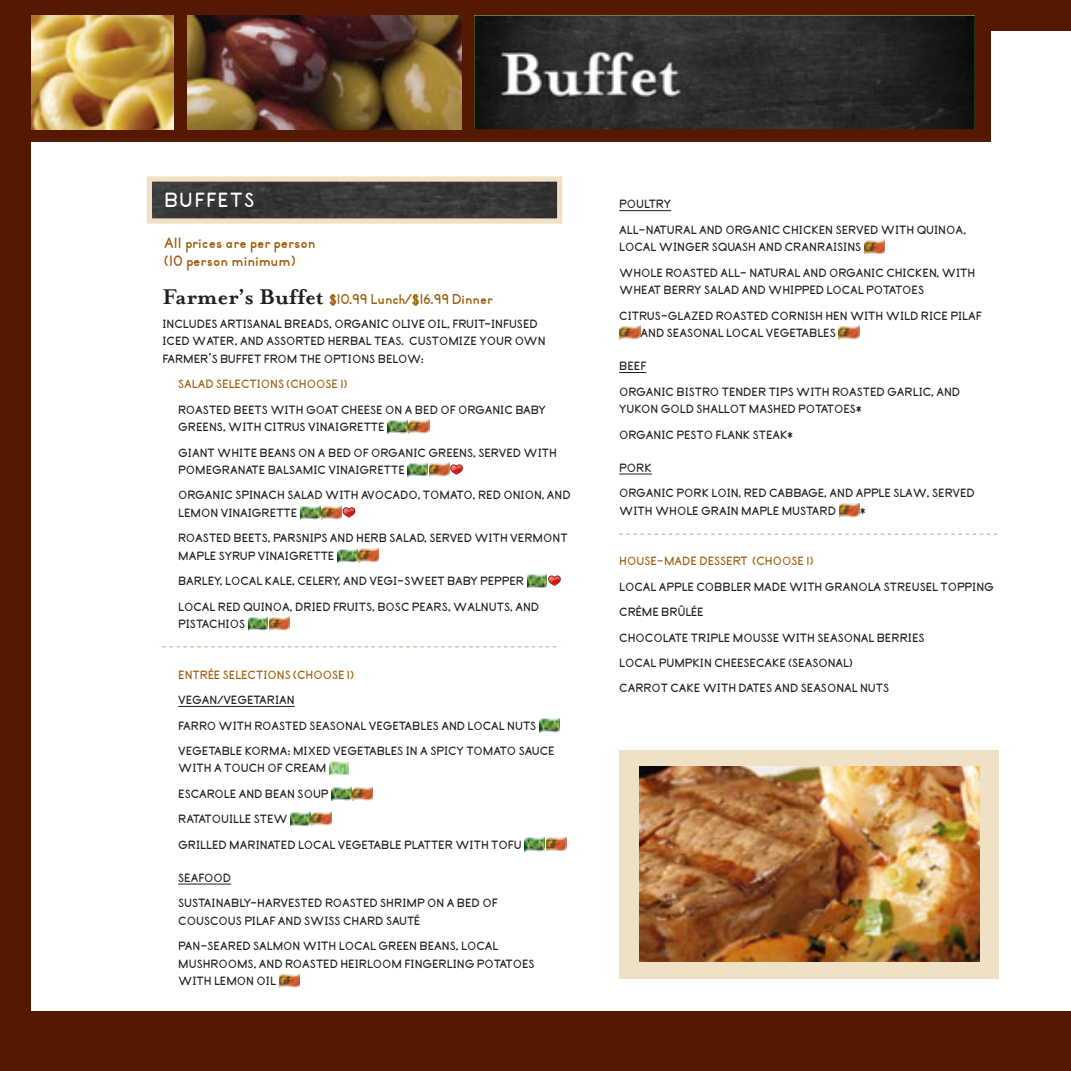
<style>
.page{position:relative;width:1071px;height:1071px;background:#541900}
.page>*{position:absolute;margin:0;border:0;box-sizing:border-box;transform-origin:0 0}
.t1{font:700 26.25px "Primer Print";letter-spacing:.06em;color:#fff}
.t2{font:700 19.25px/17.5px "Primer Print";color:#9c5f0c}
.t3{font:700 18.38px "Primer Print";color:#9c5f0c}
.t4{font:700 15.4px/25.4px "Primer Print";color:#231f20}
.t5{font:700 15.4px "Primer Print";color:#9c5f0c}
.s1{font-family:"Mrs Eaves";font-size:24.5px;color:#231f20}
</style>
<div class="page">
<div style="left:32px;top:32px;width:1039px;height:979px;background:#fff"></div>
<img style="left:153px;top:182px;width:403px;height:36px">
<div style="left:147px;top:176px;width:415px;height:48px;border:5px solid #eee1c5"></div>
<hr style="left:178px;top:706px;width:117px;height:1px;background:#231f20">
<hr style="left:178px;top:884px;width:53px;height:1px;background:#231f20">
<img style="left:388px;top:420px;width:19px;height:14px">
<img style="left:409px;top:420px;width:20px;height:14px">
<img style="left:408px;top:463px;width:41px;height:14px">
<svg style="left:450px;top:464px;width:13px;height:11px"></svg>
<img style="left:300px;top:506px;width:20px;height:13px">
<img style="left:322px;top:506px;width:20px;height:13px">
<svg style="left:343px;top:507px;width:12px;height:11px"></svg>
<img style="left:337px;top:549px;width:20px;height:13px">
<img style="left:359px;top:548px;width:20px;height:14px">
<img style="left:527px;top:574px;width:20px;height:14px">
<svg style="left:548px;top:576px;width:13px;height:10px"></svg>
<img style="left:248px;top:617px;width:41px;height:14px">
<img style="left:539px;top:718px;width:20px;height:14px">
<img style="left:330px;top:761px;width:19px;height:14px">
<img style="left:331px;top:787px;width:20px;height:13px">
<img style="left:353px;top:786px;width:20px;height:14px">
<img style="left:290px;top:812px;width:20px;height:14px">
<img style="left:312px;top:812px;width:20px;height:14px">
<img style="left:525px;top:837px;width:41px;height:14px">
<img style="left:279px;top:974px;width:20px;height:13px">
<svg style="left:163px;top:646px;width:393px;height:1px"></svg>
<svg style="left:619px;top:534px;width:378px;height:1px"></svg>
<div style="left:619px;top:750px;width:380px;height:228px;background:#eee1c5"></div>
<img style="left:639px;top:766px;width:340px;height:196px">
<hr style="left:619px;top:210px;width:52px;height:1px;background:#231f20">
<svg style="left:619px;top:372px;width:27px;height:1px"></svg>
<hr style="left:619px;top:474px;width:33px;height:1px;background:#231f20">
<img style="left:864px;top:240px;width:21px;height:14px">
<img style="left:620px;top:326px;width:20px;height:13px">
<img style="left:839px;top:326px;width:20px;height:13px">
<img style="left:839px;top:503px;width:20px;height:14px">
<div style="left:0;top:0;width:990px;height:142px;background:#541900"></div>
<img style="left:474px;top:16px;width:501px;height:113px">
<img style="left:495px;top:32px;width:208px;height:89px">
<img style="left:187px;top:16px;width:274px;height:113px">
<img style="left:32px;top:16px;width:142px;height:113px">
<h1 class="t1" style="left:164px;top:189px;width:92px">BUFFETS</h1>
<p class="t2" style="left:164px;top:235px;width:153px">All prices are per person (10 person minimum)</p>
<p class="t3" style="left:163px;top:291px;width:332px"><span class="s1">Farmer’s Buffet</span> $10.99 Lunch/$16.99 Dinner</p>
<p class="t4" style="left:163px;top:316px;width:385px;line-height:17.5px">INCLUDES ARTISANAL BREADS, ORGANIC OLIVE OIL, FRUIT-INFUSED<br>ICED WATER, AND ASSORTED HERBAL TEAS. CUSTOMIZE YOUR OWN<br>FARMER’S BUFFET FROM THE OPTIONS BELOW:</p>
<p class="t5" style="left:178px;top:377px;width:171px">SALAD SELECTIONS (CHOOSE 1)</p>
<p class="t4" style="left:178px;top:401px;width:369px;line-height:17.5px">ROASTED BEETS WITH GOAT CHEESE ON A BED OF ORGANIC BABY<br>GREENS, WITH CITRUS VINAIGRETTE</p>
<p class="t4" style="left:178px;top:444px;width:380px;line-height:17.5px">GIANT WHITE BEANS ON A BED OF ORGANIC GREENS, SERVED WITH<br>POMEGRANATE BALSAMIC VINAIGRETTE</p>
<p class="t4" style="left:178px;top:487px;width:394px;line-height:17.5px">ORGANIC SPINACH SALAD WITH AVOCADO, TOMATO, RED ONION, AND<br>LEMON VINAIGRETTE</p>
<p class="t4" style="left:178px;top:530px;width:391px;line-height:17.5px">ROASTED BEETS, PARSNIPS AND HERB SALAD, SERVED WITH VERMONT<br>MAPLE SYRUP VINAIGRETTE</p>
<p class="t4" style="left:178px;top:569px;width:362px">BARLEY, LOCAL KALE, CELERY, AND VEGI-SWEET BABY PEPPER<br>LOCAL RED QUINOA, DRIED FRUITS, BOSC PEARS, WALNUTS, AND</p>
<p class="t4" style="left:178px;top:612px;width:68px">PISTACHIOS</p>
<p class="t5" style="left:178px;top:668px;width:177px">ENTRÉE SELECTIONS (CHOOSE 1)</p>
<p class="t4" style="left:178px;top:688px;width:378px">VEGAN/VEGETARIAN<br>FARRO WITH ROASTED SEASONAL VEGETABLES AND LOCAL NUTS<br>VEGETABLE KORMA: MIXED VEGETABLES IN A SPICY TOMATO SAUCE</p>
<p class="t4" style="left:178px;top:756px;width:345px">WITH A TOUCH OF CREAM<br>ESCAROLE AND BEAN SOUP<br>RATATOUILLE STEW<br>GRILLED MARINATED LOCAL VEGETABLE PLATTER WITH TOFU</p>
<p class="t4" style="left:178px;top:866px;width:321px">SEAFOOD<br>SUSTAINABLY-HARVESTED ROASTED SHRIMP ON A BED OF</p>
<p class="t4" style="left:178px;top:908px;width:322px">COUSCOUS PILAF AND SWISS CHARD SAUTÉ<br>PAN-SEARED SALMON WITH LOCAL GREEN BEANS, LOCAL</p>
<p class="t4" style="left:178px;top:955px;width:358px;line-height:17.5px">MUSHROOMS, AND ROASTED HEIRLOOM FINGERLING POTATOES<br>WITH LEMON OIL</p>
<p class="t4" style="left:619px;top:192px;width:348px">POULTRY<br>ALL-NATURAL AND ORGANIC CHICKEN SERVED WITH QUINOA,</p>
<p class="t4" style="left:619px;top:235px;width:357px">LOCAL WINGER SQUASH AND CRANRAISINS<br>WHOLE ROASTED ALL- NATURAL AND ORGANIC CHICKEN, WITH</p>
<p class="t4" style="left:619px;top:278px;width:364px">WHEAT BERRY SALAD AND WHIPPED LOCAL POTATOES<br>CITRUS-GLAZED ROASTED CORNISH HEN WITH WILD RICE PILAF</p>
<p class="t4" style="left:619px;top:317px;width:218px;line-height:33.2px;text-indent:21px">AND SEASONAL LOCAL VEGETABLES<br>BEEF</p>
<p class="t4" style="left:619px;top:383px;width:342px;line-height:17.5px">ORGANIC BISTRO TENDER TIPS WITH ROASTED GARLIC, AND<br>YUKON GOLD SHALLOT MASHED POTATOES*</p>
<p class="t4" style="left:619px;top:418px;width:175px;line-height:33.2px">ORGANIC PESTO FLANK STEAK*<br>PORK</p>
<p class="t4" style="left:619px;top:485px;width:357px;line-height:17.5px">ORGANIC PORK LOIN, RED CABBAGE, AND APPLE SLAW, SERVED<br>WITH WHOLE GRAIN MAPLE MUSTARD</p>
<p class="t4" style="left:860px;top:498px;width:7px">*</p>
<p class="t5" style="left:619px;top:555px;width:196px">HOUSE-MADE DESSERT (CHOOSE 1)</p>
<p class="t4" style="left:619px;top:575px;width:376px">LOCAL APPLE COBBLER MADE WITH GRANOLA STREUSEL TOPPING CRÈME BRÛLÉE<br>CHOCOLATE TRIPLE MOUSSE WITH SEASONAL BERRIES<br>LOCAL PUMPKIN CHEESECAKE (SEASONAL)<br>CARROT CAKE WITH DATES AND SEASONAL NUTS</p>
</div>
